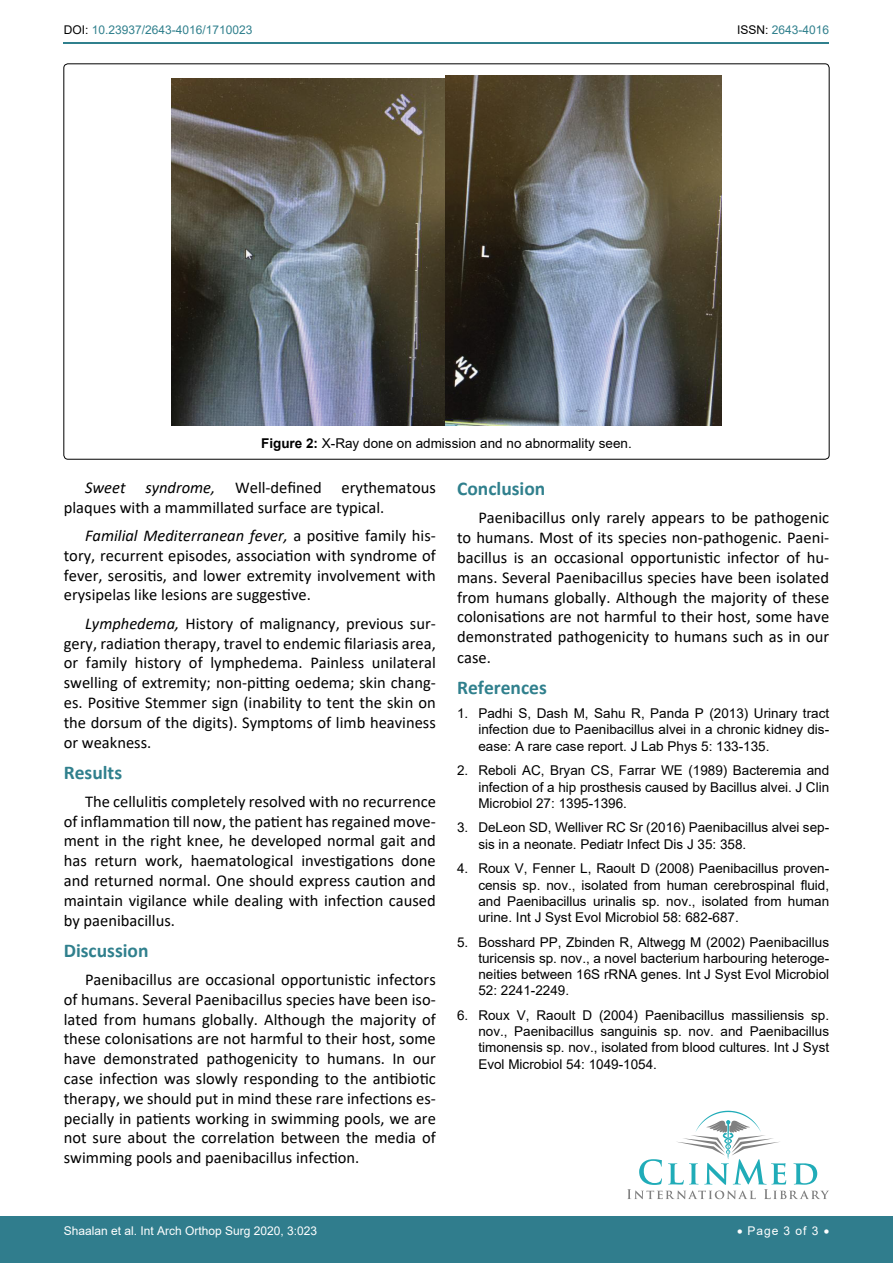
<style>
.page{position:relative;width:893px;height:1263px;background:#fff}
.page>*{position:absolute;margin:0;border:0;box-sizing:border-box;transform-origin:0 0}
.t1{font:700 19.5px "Calibri";color:#30808d}
.t2{font:16.5px/19.8px "Calibri";color:#000;text-align:justify}
.t3{font:13.5px/16.2px "Arial";color:#000;text-align:justify}
.t4{font:12px "Arial";color:#fff}
.t5{font:12px "Arial";color:#30808d}
.s1{color:#000}
.s2{font-weight:700}
.s3{font-style:italic}
</style>
<div class="page">
<hr style="left:64px;top:42px;width:765px;height:1px;background:#30808d">
<div style="left:0;top:1217px;width:893px;height:46px;background:#307d8d"></div>
<svg style="left:627px;top:1111px;width:202px;height:88px"></svg>
<img style="left:171px;top:78px;width:274px;height:347px">
<img style="left:445px;top:75px;width:277px;height:350px">
<p class="t5" style="left:64px;top:22px;width:190px"><span class="s1">DOI:</span> 10.23937/2643-4016/1710023</p>
<p class="t5" style="left:737px;top:22px;width:94px"><span class="s1">ISSN:</span> 2643-4016</p>
<p class="t3" style="left:261px;top:435px;width:372px"><span class="s2">Figure 2:</span> X-Ray done on admission and no abnormality seen.</p>
<p class="t2" style="left:64px;top:477px;width:374px;text-indent:21px"><span class="s3">Sweet syndrome,</span> Well-defined erythematous plaques with a mammillated surface are typical.</p>
<p class="t2" style="left:64px;top:525px;width:374px;text-indent:21px"><span class="s3">Familial Mediterranean fever,</span> a positive family his&shy;tory, recurrent episodes, association with syndrome of fever, serositis, and lower extremity involvement with erysipelas like lesions are suggestive.</p>
<p class="t2" style="left:64px;top:613px;width:374px;text-indent:21px"><span class="s3">Lymphedema,</span> History of malignancy, previous sur&shy;gery, radiation therapy, travel to endemic filariasis area, or family history of lymphedema. Painless unilateral swelling of extremity; non-pitting oedema; skin chang&shy;es. Positive Stemmer sign (inability to tent the skin on the dorsum of the digits). Symptoms of limb heaviness or weakness.</p>
<p class="t1" style="left:64px;top:758px;width:60px">Results</p>
<p class="t2" style="left:64px;top:791px;width:374px;text-indent:21px">The cellulitis completely resolved with no recurrence of inflammation till now, the patient has regained move&shy;ment in the right knee, he developed normal gait and has return work, haematological investigations done and returned normal. One should express caution and maintain vigilance while dealing with infection caused by paenibacillus.</p>
<p class="t1" style="left:64px;top:936px;width:86px">Discussion</p>
<p class="t2" style="left:64px;top:969px;width:374px;text-indent:21px">Paenibacillus are occasional opportunistic infectors of humans. Several Paenibacillus species have been iso&shy;lated from humans globally. Although the majority of these colonisations are not harmful to their host, some have demonstrated pathogenicity to humans. In our case infection was slowly responding to the antibiotic therapy, we should put in mind these rare infections es&shy;pecially in patients working in swimming pools, we are not sure about the correlation between the media of swimming pools and paenibacillus infection.</p>
<p class="t1" style="left:457px;top:475px;width:90px">Conclusion</p>
<p class="t2" style="left:457px;top:508px;width:374px;text-indent:21px">Paenibacillus only rarely appears to be pathogenic to humans. Most of its species non-pathogenic. Paeni&shy;bacillus is an occasional opportunistic infector of hu&shy;mans. Several Paenibacillus species have been isolated from humans globally. Although the majority of these colonisations are not harmful to their host, some have demonstrated pathogenicity to humans such as in our case.</p>
<p class="t1" style="left:457px;top:673px;width:91px">References</p>
<p class="t3" style="left:478px;top:705px;width:352px;text-indent:-21px">1. Padhi S, Dash M, Sahu R, Panda P (2013) Urinary tract infection due to Paenibacillus alvei in a chronic kidney dis&shy;ease: A rare case report. J Lab Phys 5: 133-135.</p>
<p class="t3" style="left:478px;top:762px;width:352px;text-indent:-21px">2. Reboli AC, Bryan CS, Farrar WE (1989) Bacteremia and infection of a hip prosthesis caused by Bacillus alvei. J Clin Microbiol 27: 1395-1396.</p>
<p class="t3" style="left:478px;top:819px;width:352px;text-indent:-21px">3. DeLeon SD, Welliver RC Sr (2016) Paenibacillus alvei sep&shy;sis in a neonate. Pediatr Infect Dis J 35: 358.</p>
<p class="t3" style="left:478px;top:860px;width:352px;text-indent:-21px">4. Roux V, Fenner L, Raoult D (2008) Paenibacillus proven&shy;censis sp. nov., isolated from human cerebrospinal fluid, and Paenibacillus urinalis sp. nov., isolated from human urine. Int J Syst Evol Microbiol 58: 682-687.</p>
<p class="t3" style="left:478px;top:934px;width:352px;text-indent:-21px">5. Bosshard PP, Zbinden R, Altwegg M (2002) Paenibacillus turicensis sp. nov., a novel bacterium harbouring heteroge&shy;neities between 16S rRNA genes. Int J Syst Evol Microbiol 52: 2241-2249.</p>
<p class="t3" style="left:478px;top:1007px;width:352px;text-indent:-21px">6. Roux V, Raoult D (2004) Paenibacillus massiliensis sp. nov., Paenibacillus sanguinis sp. nov. and Paenibacillus timonensis sp. nov., isolated from blood cultures. Int J Syst Evol Microbiol 54: 1049-1054.</p>
<p class="t4" style="left:64px;top:1223px;width:255px">Shaalan et al. Int Arch Orthop Surg 2020, 3:023</p>
<p class="t4" style="left:737px;top:1223px;width:94px">• Page 3 of 3 •</p>
</div>
